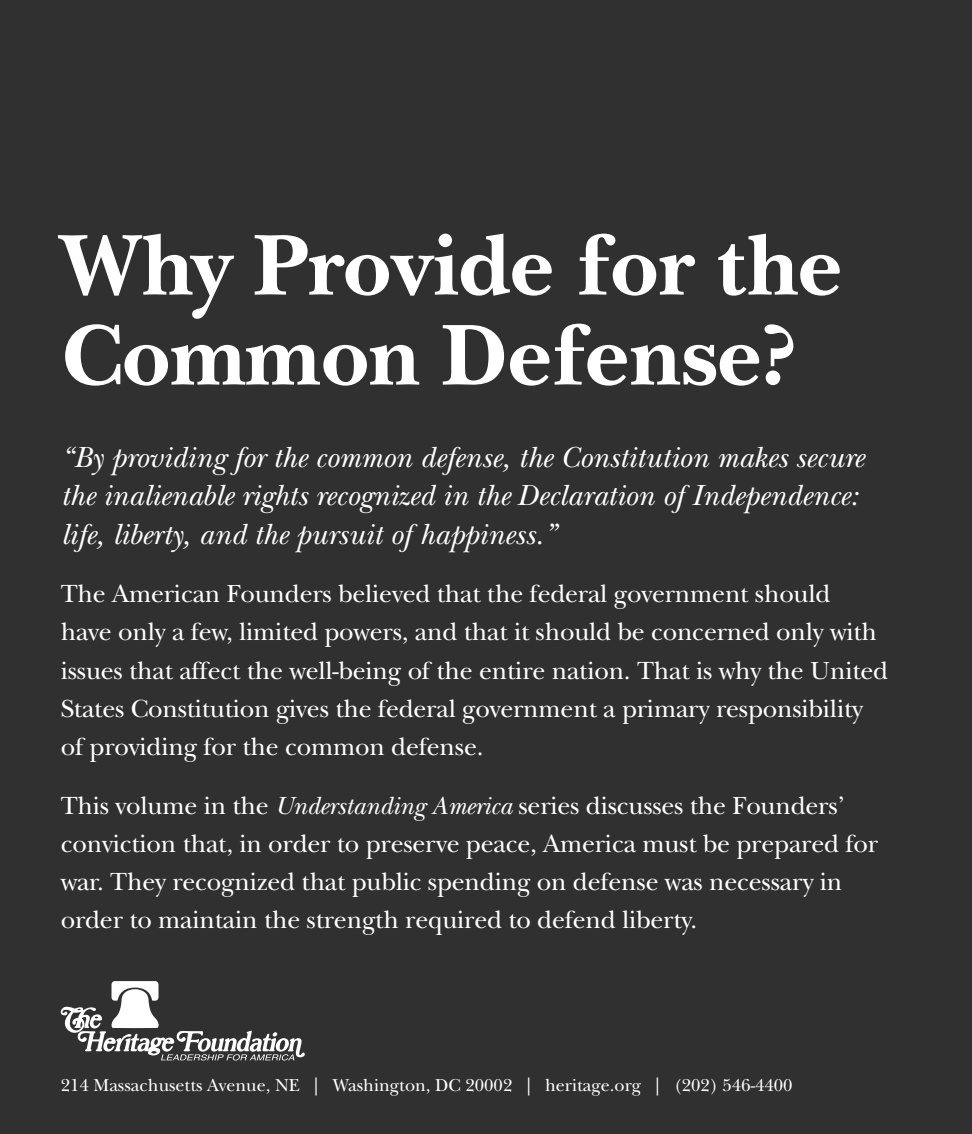
<style>
.page{position:relative;width:972px;height:1134px;background:#303030}
.page>*{position:absolute;margin:0;border:0;box-sizing:border-box;transform-origin:0 0}
.t1{font:700 90px/90px "New Baskerville Std";letter-spacing:-.01em;color:#fff}
.t2{font:italic 30.38px/38.2px "New Baskerville Std";color:#fff}
.t3{font:25.88px/38.2px "New Baskerville Std";letter-spacing:-.01em;color:#fff}
.t4{font:18px "New Baskerville Std";color:#fff}
.s1{font-style:italic}
</style>
<div class="page">
<svg style="left:61px;top:981px;width:244px;height:80px"></svg>
<h1 class="t1" style="left:61px;top:221px;width:783px">Why Provide for the<br>Common Defense?</h1>
<p class="t2" style="left:61px;top:438px;width:805px">“By providing for the common defense, the Constitution makes secure the inalienable rights recognized in the Declaration of Independence: life, liberty, and the pursuit of happiness.”</p>
<p class="t3" style="left:61px;top:575px;width:829px">The American Founders believed that the federal government should<br>have only a few, limited powers, and that it should be concerned only with issues that affect the well-being of the entire nation. That is why the United States Constitution gives the federal government a primary responsibility of providing for the common defense.</p>
<p class="t3" style="left:61px;top:786px;width:819px">This volume in the <span class="s1">Understanding America</span> series discusses the Founders’ conviction that, in order to preserve peace, America must be prepared for war. They recognized that public spending on defense was necessary in order to maintain the strength required to defend liberty.</p>
<p class="t4" style="left:61px;top:1075px;width:733px">214 Massachusetts Avenue, NE | Washington, DC 20002 | heritage.org | (202) 546-4400</p>
</div>
